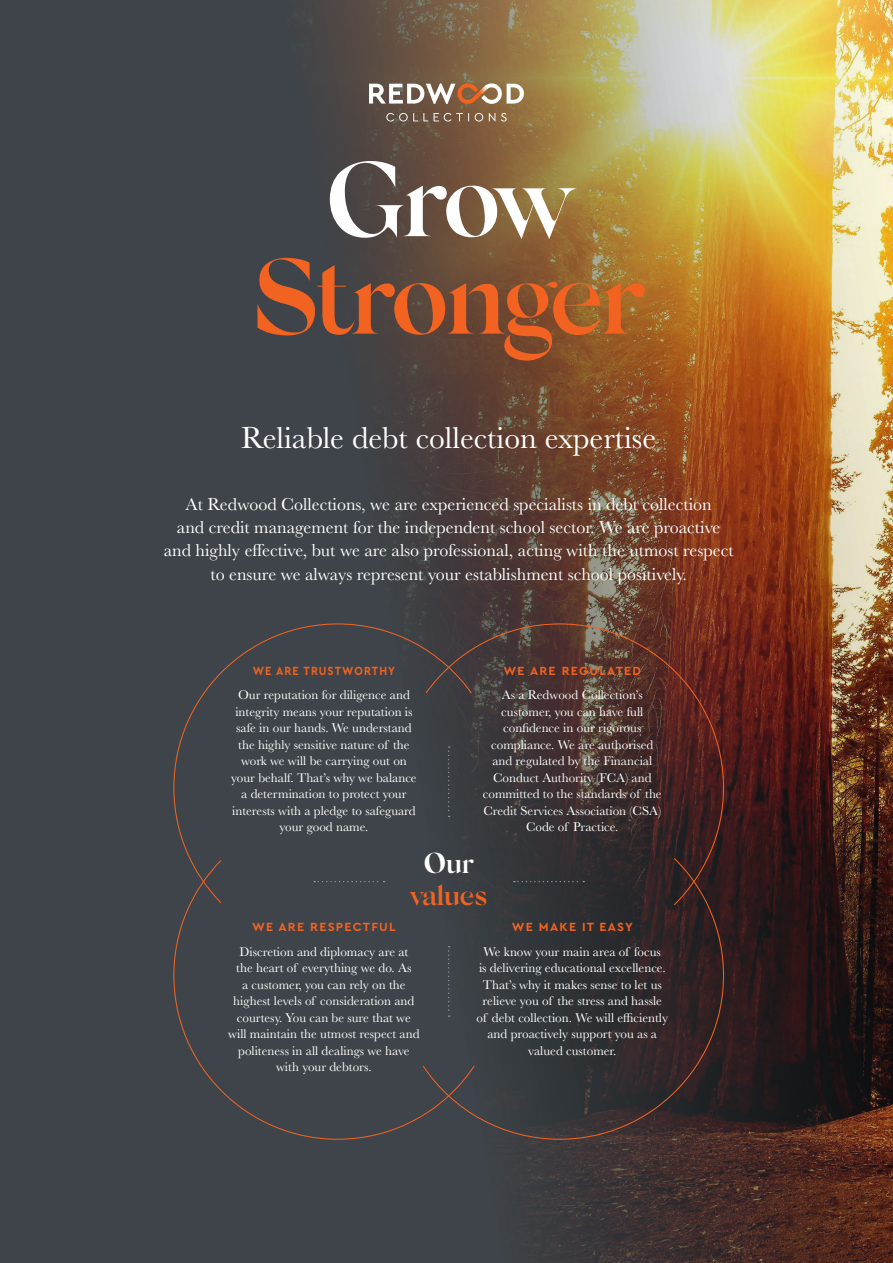
<style>
.page{position:relative;width:893px;height:1263px;background:#3e4449}
.page>*{position:absolute;margin:0;border:0;box-sizing:border-box;transform-origin:0 0}
.t1{font:600 106.5px "Silk Serif";letter-spacing:-.055em;color:#f26322}
.t2{font:600 106.5px "Silk Serif";color:#fff}
.t3{font:31.5px "Baskerville";color:#fff}
.t4{font:600 28.8px "Silk Serif";letter-spacing:-.025em;color:#f26322}
.t5{font:600 28.8px "Silk Serif";color:#fff}
.t6{font:18px/23.4px "Baskerville";color:#fff;text-align:center}
.t7{font:13.2px/16.5px "Baskerville";color:#fff;text-align:center}
.t8{font:700 12.45px "Cera Pro";letter-spacing:.1em;color:#f26322}
.t9{font:700 12.45px "Cera Pro";letter-spacing:.1em;color:#f26322;scale:.88 1}
</style>
<div class="page">
<img style="left:308px;top:0;width:585px;height:1263px">
<svg style="left:369px;top:82px;width:155px;height:22px;background:#b09783"></svg>
<svg style="left:386px;top:113px;width:121px;height:9px"></svg>
<svg style="left:173px;top:623px;width:252px;height:236px"></svg>
<svg style="left:425px;top:623px;width:299px;height:234px"></svg>
<svg style="left:173px;top:859px;width:249px;height:281px"></svg>
<svg style="left:422px;top:857px;width:302px;height:283px"></svg>
<svg style="left:448px;top:746px;width:2px;height:71px"></svg>
<svg style="left:514px;top:881px;width:70px;height:1px"></svg>
<svg style="left:314px;top:881px;width:70px;height:1px"></svg>
<svg style="left:448px;top:946px;width:2px;height:71px"></svg>
<h1 class="t2" style="left:325px;top:137px;width:248px">Grow</h1>
<h1 class="t1" style="left:252px;top:235px;width:395px">Stronger</h1>
<h2 class="t3" style="left:241px;top:417px;width:417px">Reliable debt collection expertise</h2>
<p class="t6" style="left:164px;top:492px;width:571px">At Redwood Collections, we are experienced specialists in debt collection<br>and credit management for the independent school sector. We are proactive and highly effective, but we are also professional, acting with the utmost respect to ensure we always represent your establishment school positively.</p>
<p class="t9" style="left:253px;top:663px;width:163px">WE ARE TRUSTWORTHY</p>
<p class="t7" style="left:231px;top:687px;width:187px">Our reputation for diligence and integrity means your reputation is safe in our hands. We understand the highly sensitive nature of the work we will be carrying out on your behalf. That’s why we balance a determination to protect your interests with a pledge to safeguard your good name.</p>
<p class="t8" style="left:503px;top:663px;width:139px">WE ARE REGULATED</p>
<p class="t7" style="left:483px;top:687px;width:180px">As a Redwood Collection’s customer, you can have full confidence in our rigorous compliance. We are authorised and regulated by the Financial<br>Conduct Authority (FCA) and committed to the standards of the<br>Credit Services Association (CSA)<br>Code of Practice.</p>
<h3 class="t5" style="left:423px;top:846px;width:52px">Our</h3>
<h3 class="t4" style="left:410px;top:878px;width:79px">values</h3>
<p class="t8" style="left:252px;top:919px;width:145px">WE ARE RESPECTFUL</p>
<p class="t7" style="left:228px;top:943px;width:193px">Discretion and diplomacy are at<br>the heart of everything we do. As<br>a customer, you can rely on the highest levels of consideration and courtesy. You can be sure that we will maintain the utmost respect and politeness in all dealings we have with your debtors.</p>
<p class="t8" style="left:512px;top:919px;width:123px">WE MAKE IT EASY</p>
<p class="t7" style="left:477px;top:943px;width:193px">We know your main area of focus<br>is delivering educational excellence.<br>That’s why it makes sense to let us relieve you of the stress and hassle of debt collection. We will efficiently and proactively support you as a valued customer.</p>
</div>
